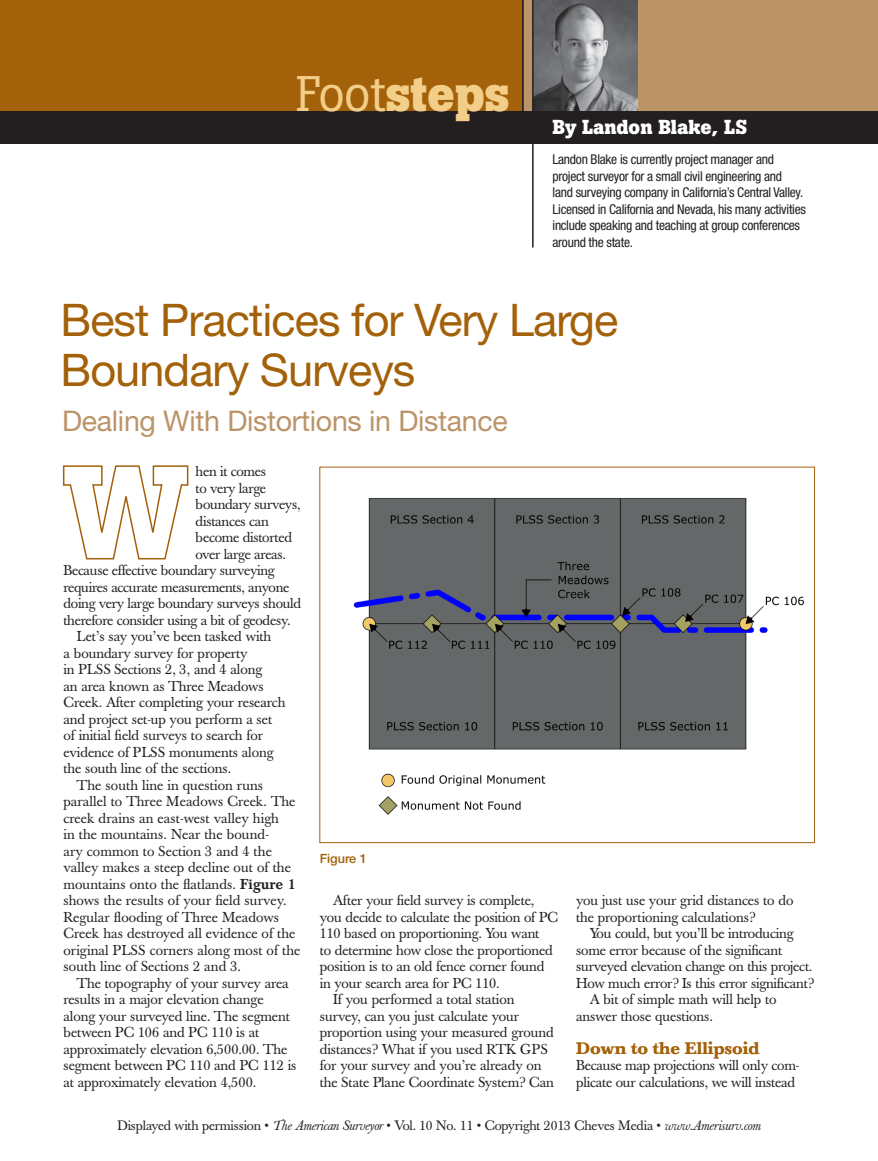
<style>
.page{position:relative;width:878px;height:1161px;background:#fff}
.page>*{position:absolute;margin:0;border:0;box-sizing:border-box;transform-origin:0 0}
.t1{font:700 49.5px "Boton";color:#f2ce89}
.t2{font:45px/49.5px "Helvetica Neue LT Std";letter-spacing:-.02em;color:#a36109}
.t3{font:28.5px "Helvetica Neue LT Std";letter-spacing:-.01em;color:#bb9468}
.t4{font:700 20.1px "Boton";color:#fff}
.t5{font:700 16.5px "Baskerville BE";color:#a36109}
.t6{font:14.25px/16.5px "Baskerville";letter-spacing:-.005em;color:#231f20}
.t7{font:condensed 13.5px/16.5px "Helvetica Neue";letter-spacing:-.02em;color:#231f20}
.t8{font:13.5px "Baskerville";letter-spacing:-.01em;color:#231f20}
.t9{font:500 12.75px "Helvetica Neue LT Std";letter-spacing:-.005em;color:#a36109}
.s1{font-weight:400}
.s2{font-family:"Baskerville BE";font-weight:500}
.s3{font-style:italic}
</style>
<div class="page">
<svg style="left:62px;top:465px;width:127px;height:95px"></svg>
<div style="left:509px;top:0;width:369px;height:112px;background:#bb9468"></div>
<div style="left:0;top:0;width:523px;height:111px;background:#a36109"></div>
<div style="left:0;top:111px;width:878px;height:32px;background:#231f20"></div>
<hr style="left:522px;top:0;width:1px;height:130px;background:#231f20">
<img style="left:533px;top:0;width:104px;height:111px">
<hr style="left:532px;top:0;width:1px;height:247px;background:#231f20">
<img style="left:353px;top:498px;width:452px;height:317px">
<h1 class="t1" style="left:296px;top:64px;width:215px"><span class="s1">Foot</span>steps</h1>
<h3 class="t4" style="left:552px;top:115px;width:196px">By Landon Blake, LS</h3>
<p class="t7" style="left:552px;top:151px;width:255px">Landon Blake is currently project manager and project surveyor for a small civil engineering and land surveying company in California’s Central Valley.<br>Licensed in California and Nevada, his many activities include speaking and teaching at group conferences around the state.</p>
<h2 class="t2" style="left:60px;top:295px;width:559px">Best Practices for Very Large<br>Boundary Surveys</h2>
<h3 class="t3" style="left:62px;top:404px;width:447px">Dealing With Distortions in Distance</h3>
<p class="t6" style="left:196px;top:463px;width:72px">hen it comes</p>
<p class="t6" style="left:196px;top:480px;width:72px">to very large</p>
<p class="t6" style="left:196px;top:496px;width:107px">boundary surveys,</p>
<p class="t6" style="left:196px;top:513px;width:75px">distances can</p>
<p class="t6" style="left:196px;top:529px;width:98px">become distorted</p>
<p class="t6" style="left:196px;top:546px;width:92px">over large areas.</p>
<p class="t6" style="left:63px;top:562px;width:213px">Because effective boundary surveying</p>
<p class="t6" style="left:63px;top:579px;width:227px">requires accurate measurements, anyone</p>
<p class="t6" style="left:63px;top:595px;width:239px">doing very large boundary surveys should</p>
<p class="t6" style="left:63px;top:612px;width:229px">therefore consider using a bit of geodesy.</p>
<p class="t6" style="left:77px;top:628px;width:196px">Let’s say you’ve been tasked with</p>
<p class="t6" style="left:63px;top:645px;width:186px">a boundary survey for property</p>
<p class="t6" style="left:63px;top:661px;width:200px">in PLSS Sections 2, 3, and 4 along</p>
<p class="t6" style="left:63px;top:678px;width:202px">an area known as Three Meadows</p>
<p class="t6" style="left:63px;top:694px;width:223px">Creek. After completing your research</p>
<p class="t6" style="left:63px;top:711px;width:210px">and project set-up you perform a set</p>
<p class="t6" style="left:63px;top:727px;width:201px">of initial field surveys to search for</p>
<p class="t6" style="left:63px;top:744px;width:212px">evidence of PLSS monuments along</p>
<p class="t6" style="left:63px;top:760px;width:169px">the south line of the sections.</p>
<p class="t6" style="left:77px;top:777px;width:188px">The south line in question runs</p>
<p class="t6" style="left:63px;top:793px;width:233px">parallel to Three Meadows Creek. The</p>
<p class="t6" style="left:63px;top:810px;width:217px">creek drains an east-west valley high</p>
<p class="t6" style="left:63px;top:826px;width:207px">in the mountains. Near the bound-</p>
<p class="t6" style="left:63px;top:843px;width:210px">ary common to Section 3 and 4 the</p>
<p class="t6" style="left:63px;top:859px;width:229px">valley makes a steep decline out of the</p>
<p class="t6" style="left:63px;top:876px;width:234px">mountains onto the flatlands. <span class="s2">Figure 1</span></p>
<p class="t6" style="left:63px;top:892px;width:225px">shows the results of your field survey.</p>
<p class="t6" style="left:63px;top:909px;width:217px">Regular flooding of Three Meadows</p>
<p class="t6" style="left:63px;top:925px;width:233px">Creek has destroyed all evidence of the</p>
<p class="t6" style="left:63px;top:942px;width:238px">original PLSS corners along most of the</p>
<p class="t6" style="left:63px;top:958px;width:179px">south line of Sections 2 and 3.</p>
<p class="t6" style="left:77px;top:975px;width:213px">The topography of your survey area</p>
<p class="t6" style="left:63px;top:991px;width:202px">results in a major elevation change</p>
<p class="t6" style="left:63px;top:1008px;width:228px">along your surveyed line. The segment</p>
<p class="t6" style="left:63px;top:1024px;width:197px">between PC 106 and PC 110 is at</p>
<p class="t6" style="left:63px;top:1041px;width:225px">approximately elevation 6,500.00. The</p>
<p class="t6" style="left:63px;top:1057px;width:234px">segment between PC 110 and PC 112 is</p>
<p class="t6" style="left:63px;top:1074px;width:194px">at approximately elevation 4,500.</p>
<p class="t9" style="left:320px;top:851px;width:49px">Figure 1</p>
<p class="t6" style="left:333px;top:892px;width:202px">After your field survey is complete,</p>
<p class="t6" style="left:320px;top:909px;width:240px">you decide to calculate the position of PC</p>
<p class="t6" style="left:320px;top:925px;width:221px">110 based on proportioning. You want</p>
<p class="t6" style="left:320px;top:942px;width:235px">to determine how close the proportioned</p>
<p class="t6" style="left:320px;top:958px;width:226px">position is to an old fence corner found</p>
<p class="t6" style="left:320px;top:975px;width:181px">in your search area for PC 110.</p>
<p class="t6" style="left:333px;top:991px;width:183px">If you performed a total station</p>
<p class="t6" style="left:320px;top:1008px;width:201px">survey, can you just calculate your</p>
<p class="t6" style="left:320px;top:1024px;width:235px">proportion using your measured ground</p>
<p class="t6" style="left:320px;top:1041px;width:230px">distances? What if you used RTK GPS</p>
<p class="t6" style="left:320px;top:1057px;width:223px">for your survey and you’re already on</p>
<p class="t6" style="left:320px;top:1074px;width:236px">the State Plane Coordinate System? Can</p>
<p class="t6" style="left:576px;top:892px;width:219px">you just use your grid distances to do the proportioning calculations?</p>
<p class="t6" style="left:589px;top:925px;width:205px">You could, but you’ll be introducing</p>
<p class="t6" style="left:576px;top:942px;width:208px">some error because of the significant</p>
<p class="t6" style="left:576px;top:958px;width:238px">surveyed elevation change on this project.</p>
<p class="t6" style="left:576px;top:975px;width:239px">How much error? Is this error significant?</p>
<p class="t6" style="left:589px;top:992px;width:188px">A bit of simple math will help to</p>
<p class="t6" style="left:576px;top:1008px;width:138px">answer those questions.</p>
<p class="t5" style="left:576px;top:1038px;width:185px">Down to the Ellipsoid</p>
<p class="t6" style="left:576px;top:1057px;width:225px">Because map projections will only com&shy;plicate our calculations, we will instead</p>
<p class="t8" style="left:117px;top:1117px;width:644px">Displayed with permission • <span class="s3">The American Surveyor</span> • Vol. 10 No. 11 • Copyright 2013 Cheves Media • <span class="s3">www.Amerisurv.com</span></p>
</div>
